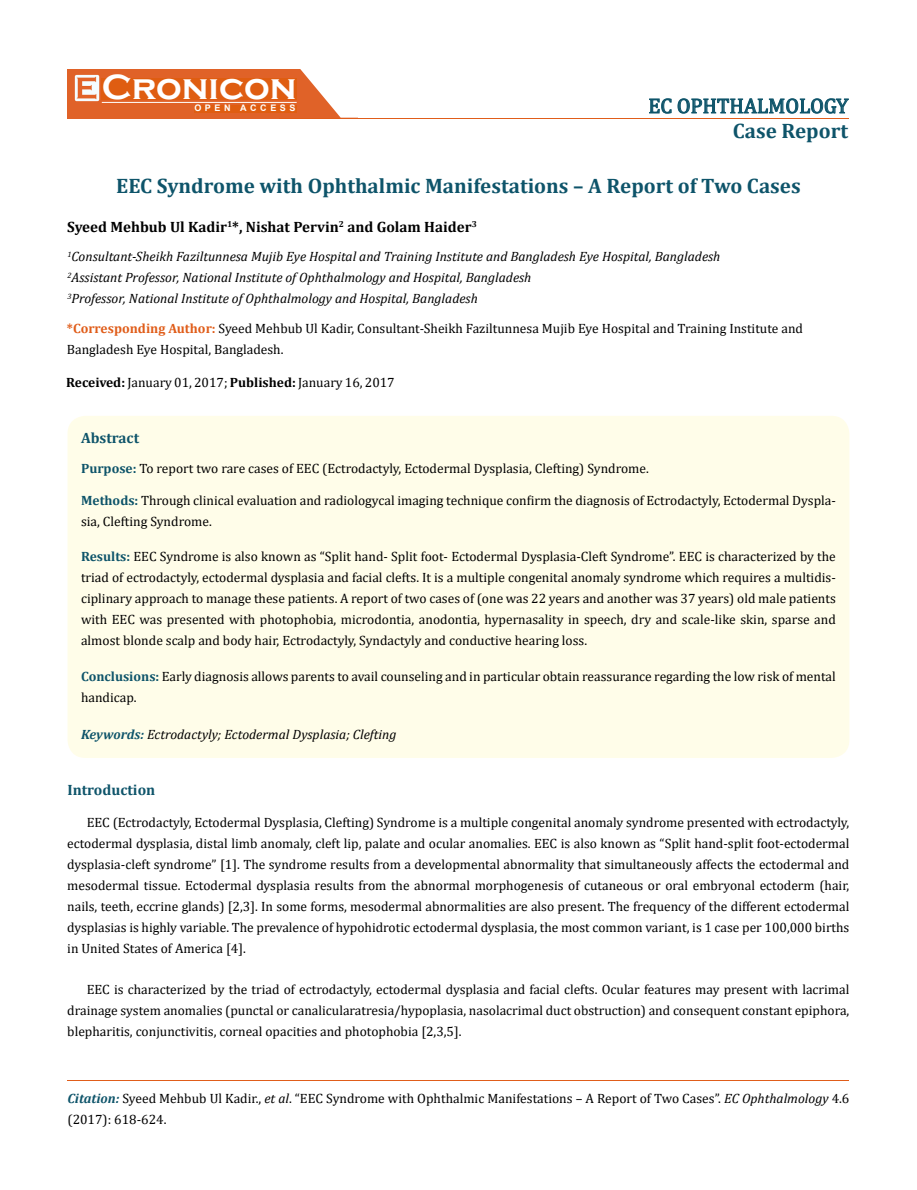
<style>
.page{position:relative;width:917px;height:1190px;background:#fff}
.page>*{position:absolute;margin:0;border:0;box-sizing:border-box;transform-origin:0 0}
.t1{font:700 36px "Copperplate Gothic";color:#fff}
.t2{font:700 21px "Cambria";color:#0e546a}
.t3{font:21px "Cambria";color:#0e546a}
.t4{font:700 15px "Cambria";color:#000}
.t5{font:700 15px "Cambria";color:#0e546a}
.t6{font:13.5px/21px "Cambria";color:#000}
.t7{font:italic 13.5px/21px "Cambria";color:#000}
.t8{font:700 9px "Arial";letter-spacing:.4em;color:#fff}
.s1{font-weight:700;color:#e05d1a}
.s2{font-weight:700}
.s3{font-weight:700;color:#0e546a}
.s4{font-weight:700;font-style:italic;color:#0e546a}
.s5{font-style:italic}
</style>
<div class="page">
<div style="left:67px;top:70px;width:290px;height:49px;background:#e06228"></div>
<svg style="left:300px;top:69px;width:58px;height:49px"></svg>
<img style="left:75px;top:75px;width:24px;height:26px">
<div style="left:102px;top:79px;width:195px;height:21px;background:#df5d11"></div>
<div style="left:194px;top:105px;width:103px;height:7px;background:#df5d11"></div>
<svg style="left:649px;top:98px;width:200px;height:16px"></svg>
<hr style="left:102px;top:102px;width:194px;height:1px;background:#fff">
<hr style="left:279px;top:118px;width:569px;height:1px;background:#e05d1a">
<hr style="left:67px;top:1080px;width:782px;height:1px;background:#e05d1a">
<div style="left:67px;top:416px;width:782px;height:342px;background:#fffde9;border-radius:18px"></div>
<h1 class="t1" style="left:102px;top:68px;width:196px">Cronicon</h1>
<p class="t8" style="left:194px;top:102px;width:103px">OPEN ACCESS</p>
<h2 class="t3" style="left:648px;top:93px;width:201px">EC OPHTHALMOLOGY</h2>
<h2 class="t2" style="left:732px;top:116px;width:117px">Case Report</h2>
<h2 class="t2" style="left:116px;top:171px;width:686px">EEC Syndrome with Ophthalmic Manifestations – A Report of Two Cases</h2>
<p class="t4" style="left:67px;top:216px;width:411px">Syeed Mehbub Ul Kadir<sup>1</sup>*, Nishat Pervin<sup>2</sup> and Golam Haider<sup>3</sup></p>
<p class="t7" style="left:67px;top:245px;width:654px"><sup>1</sup>Consultant-Sheikh Faziltunnesa Mujib Eye Hospital and Training Institute and Bangladesh Eye Hospital, Bangladesh<br><sup>2</sup>Assistant Professor, National Institute of Ophthalmology and Hospital, Bangladesh<br><sup>3</sup>Professor, National Institute of Ophthalmology and Hospital, Bangladesh</p>
<p class="t6" style="left:67px;top:318px;width:737px"><span class="s1">*Corresponding Author:</span> Syeed Mehbub Ul Kadir, Consultant-Sheikh Faziltunnesa Mujib Eye Hospital and Training Institute and<br>Bangladesh Eye Hospital, Bangladesh.</p>
<p class="t6" style="left:66px;top:372px;width:330px"><span class="s2">Received:</span> January 01, 2017; <span class="s2">Published:</span> January 16, 2017</p>
<p class="t5" style="left:81px;top:427px;width:60px">Abstract</p>
<p class="t6" style="left:81px;top:457px;width:569px"><span class="s3">Purpose:</span> To report two rare cases of EEC (Ectrodactyly, Ectodermal Dysplasia, Clefting) Syndrome.</p>
<p class="t6" style="left:81px;top:489px;width:756px"><span class="s3">Methods:</span> Through clinical evaluation and radiologycal imaging technique confirm the diagnosis of Ectrodactyly, Ectodermal Dyspla&shy;sia, Clefting Syndrome.</p>
<p class="t6" style="left:81px;top:546px;width:756px;text-align:justify"><span class="s3">Results:</span> EEC Syndrome is also known as “Split hand- Split foot- Ectodermal Dysplasia-Cleft Syndrome”. EEC is characterized by the triad of ectrodactyly, ectodermal dysplasia and facial clefts. It is a multiple congenital anomaly syndrome which requires a multidis&shy;ciplinary approach to manage these patients. A report of two cases of (one was 22 years and another was 37 years) old male patients with EEC was presented with photophobia, microdontia, anodontia, hypernasality in speech, dry and scale-like skin, sparse and almost blonde scalp and body hair, Ectrodactyly, Syndactyly and conductive hearing loss.</p>
<p class="t6" style="left:81px;top:666px;width:756px"><span class="s3">Conclusions:</span> Early diagnosis allows parents to avail counseling and in particular obtain reassurance regarding the low risk of mental handicap.</p>
<p class="t7" style="left:81px;top:723px;width:317px"><span class="s3">Keywords:</span> Ectrodactyly; Ectodermal Dysplasia; Clefting</p>
<p class="t5" style="left:67px;top:779px;width:89px">Introduction</p>
<p class="t6" style="left:67px;top:811px;width:783px;text-align:justify;text-indent:19px">EEC (Ectrodactyly, Ectodermal Dysplasia, Clefting) Syndrome is a multiple congenital anomaly syndrome presented with ectrodactyly, ectodermal dysplasia, distal limb anomaly, cleft lip, palate and ocular anomalies. EEC is also known as “Split hand-split foot-ectodermal dysplasia-cleft syndrome” [1]. The syndrome results from a developmental abnormality that simultaneously affects the ectodermal and mesodermal tissue. Ectodermal dysplasia results from the abnormal morphogenesis of cutaneous or oral embryonal ectoderm (hair, nails, teeth, eccrine glands) [2,3]. In some forms, mesodermal abnormalities are also present. The frequency of the different ectodermal dysplasias is highly variable. The prevalence of hypohidrotic ectodermal dysplasia, the most common variant, is 1 case per 100,000 births in United States of America [4].</p>
<p class="t6" style="left:67px;top:978px;width:783px;text-align:justify;text-indent:19px">EEC is characterized by the triad of ectrodactyly, ectodermal dysplasia and facial clefts. Ocular features may present with lacrimal drainage system anomalies (punctal or canalicularatresia/hypoplasia, nasolacrimal duct obstruction) and consequent constant epiphora, blepharitis, conjunctivitis, corneal opacities and photophobia [2,3,5].</p>
<p class="t6" style="left:67px;top:1087px;width:783px"><span class="s4">Citation:</span> Syeed Mehbub Ul Kadir., <span class="s5">et al</span>. “EEC Syndrome with Ophthalmic Manifestations – A Report of Two Cases”. <span class="s5">EC Ophthalmology</span> 4.6 (2017): 618-624.</p>
</div>
